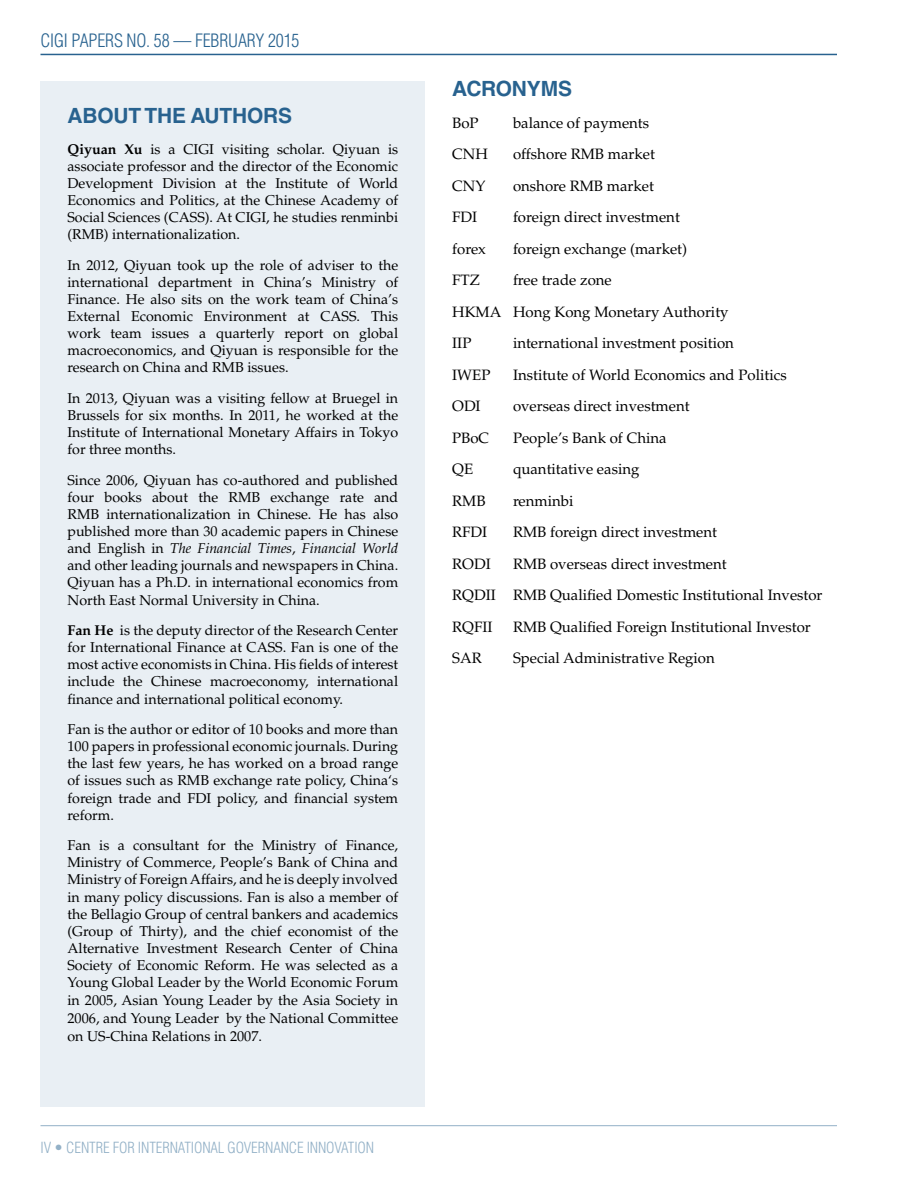
<style>
.page{position:relative;width:918px;height:1188px;background:#fff}
.page>*{position:absolute;margin:0;border:0;box-sizing:border-box;transform-origin:0 0}
.t1{font:700 21px "Helvetica LT Std";letter-spacing:-.01em;color:#28628f}
.t2{font:300 condensed 18px "Helvetica LT Std";letter-spacing:-.01em;color:#28628f}
.t3{font:15px/31.5px "Palatino LT Std";color:#000}
.t4{font:300 condensed 15px "Helvetica LT Std";letter-spacing:-.01em;color:#93b1c7}
.t5{font:14.25px/17.1px "Palatino LT Std";color:#000;text-align:justify}
.s1{font-weight:700}
.s2{font-style:italic}
</style>
<div class="page">
<hr style="left:40px;top:54px;width:797px;height:1px;background:#28628f">
<hr style="left:40px;top:1125px;width:797px;height:1px;background:#93b1c7">
<div style="left:40px;top:81px;width:385px;height:1026px;background:#e9eff4"></div>
<p class="t2" style="left:40px;top:29px;width:49px">CIGI PAPERS</p>
<p class="t2" style="left:127px;top:29px;width:86px">NO . 58 — FEBRUARY</p>
<p class="t2" style="left:268px;top:29px;width:33px">2015</p>
<h1 class="t1" style="left:68px;top:103px;width:226px">ABOUT THE AUTHORS</h1>
<p class="t5" style="left:68px;top:141px;width:332px"><span class="s1">Qiyuan Xu</span> is a CIGI visiting scholar. Qiyuan is associate professor and the director of the Economic Development Division at the Institute of World Economics and Politics, at the Chinese Academy of Social Sciences (CASS). At CIGI, he studies renminbi (RMB) internationalization.</p>
<p class="t5" style="left:68px;top:257px;width:332px">In 2012, Qiyuan took up the role of adviser to the international department in China’s Ministry of Finance. He also sits on the work team of China’s External Economic Environment at CASS. This work team issues a quarterly report on global macroeconomics, and Qiyuan is responsible for the research on China and RMB issues.</p>
<p class="t5" style="left:68px;top:390px;width:332px">In 2013, Qiyuan was a visiting fellow at Bruegel in Brussels for six months. In 2011, he worked at the Institute of International Monetary Affairs in Tokyo for three months.</p>
<p class="t5" style="left:68px;top:472px;width:332px">Since 2006, Qiyuan has co-authored and published four books about the RMB exchange rate and RMB internationalization in Chinese. He has also published more than 30 academic papers in Chinese and English in <span class="s2">The Financial Times</span>, <span class="s2">Financial World </span>and other leading journals and newspapers in China.<br>Qiyuan has a Ph.D. in international economics from North East Normal University in China.</p>
<p class="t5" style="left:68px;top:622px;width:332px"><span class="s1">Fan He</span> is the deputy director of the Research Center for International Finance at CASS. Fan is one of the most active economists in China. His fields of interest include the Chinese macroeconomy, international finance and international political economy.</p>
<p class="t5" style="left:68px;top:721px;width:332px">Fan is the author or editor of 10 books and more than 100 papers in professional economic journals. During the last few years, he has worked on a broad range of issues such as RMB exchange rate policy, China‘s foreign trade and FDI policy, and financial system reform.</p>
<p class="t5" style="left:68px;top:837px;width:332px">Fan is a consultant for the Ministry of Finance, Ministry of Commerce, People’s Bank of China and Ministry of Foreign Affairs, and he is deeply involved in many policy discussions. Fan is also a member of the Bellagio Group of central bankers and academics (Group of Thirty), and the chief economist of the Alternative Investment Research Center of China Society of Economic Reform. He was selected as a Young Global Leader by the World Economic Forum in 2005, Asian Young Leader by the Asia Society in 2006, and Young Leader by the National Committee on US-China Relations in 2007.</p>
<p class="t4" style="left:40px;top:1138px;width:335px">IV • CENTRE FOR INTERNATIONAL GOVERNANCE INNOVATION</p>
<h1 class="t1" style="left:452px;top:76px;width:121px">ACRONYMS</h1>
<p class="t3" style="left:452px;top:107px;width:28px">BoP</p>
<p class="t3" style="left:513px;top:107px;width:138px">balance of payments</p>
<p class="t3" style="left:452px;top:138px;width:37px">CNH</p>
<p class="t3" style="left:513px;top:138px;width:143px">offshore RMB market</p>
<p class="t3" style="left:452px;top:170px;width:35px">CNY</p>
<p class="t3" style="left:513px;top:170px;width:142px">onshore RMB market</p>
<p class="t3" style="left:452px;top:201px;width:27px">FDI</p>
<p class="t3" style="left:513px;top:201px;width:168px">foreign direct investment</p>
<p class="t3" style="left:452px;top:233px;width:35px">forex</p>
<p class="t3" style="left:513px;top:233px;width:176px">foreign exchange (market)</p>
<p class="t3" style="left:452px;top:264px;width:29px">FTZ</p>
<p class="t3" style="left:452px;top:264px;width:278px;text-indent:61px">free trade zone<br>HKMA Hong Kong Monetary Authority<br>IIP</p>
<p class="t3" style="left:513px;top:327px;width:223px">international investment position</p>
<p class="t3" style="left:452px;top:359px;width:40px">IWEP</p>
<p class="t3" style="left:513px;top:359px;width:275px">Institute of World Economics and Politics</p>
<p class="t3" style="left:452px;top:390px;width:30px">ODI</p>
<p class="t3" style="left:513px;top:390px;width:178px">overseas direct investment</p>
<p class="t3" style="left:452px;top:422px;width:39px">PBoC</p>
<p class="t3" style="left:513px;top:422px;width:155px">People’s Bank of China</p>
<p class="t3" style="left:452px;top:453px;width:22px">QE</p>
<p class="t3" style="left:513px;top:453px;width:128px">quantitative easing</p>
<p class="t3" style="left:452px;top:485px;width:35px">RMB</p>
<p class="t3" style="left:513px;top:485px;width:62px">renminbi</p>
<p class="t3" style="left:452px;top:516px;width:37px">RFDI</p>
<p class="t3" style="left:513px;top:516px;width:206px">RMB foreign direct investment</p>
<p class="t3" style="left:452px;top:548px;width:40px">RODI</p>
<p class="t3" style="left:452px;top:548px;width:372px;text-indent:61px">RMB overseas direct investment<br>RQDII RMB Qualified Domestic Institutional Investor<br>RQFII</p>
<p class="t3" style="left:513px;top:611px;width:299px">RMB Qualified Foreign Institutional Investor</p>
<p class="t3" style="left:452px;top:642px;width:31px">SAR</p>
<p class="t3" style="left:513px;top:642px;width:203px">Special Administrative Region</p>
</div>
